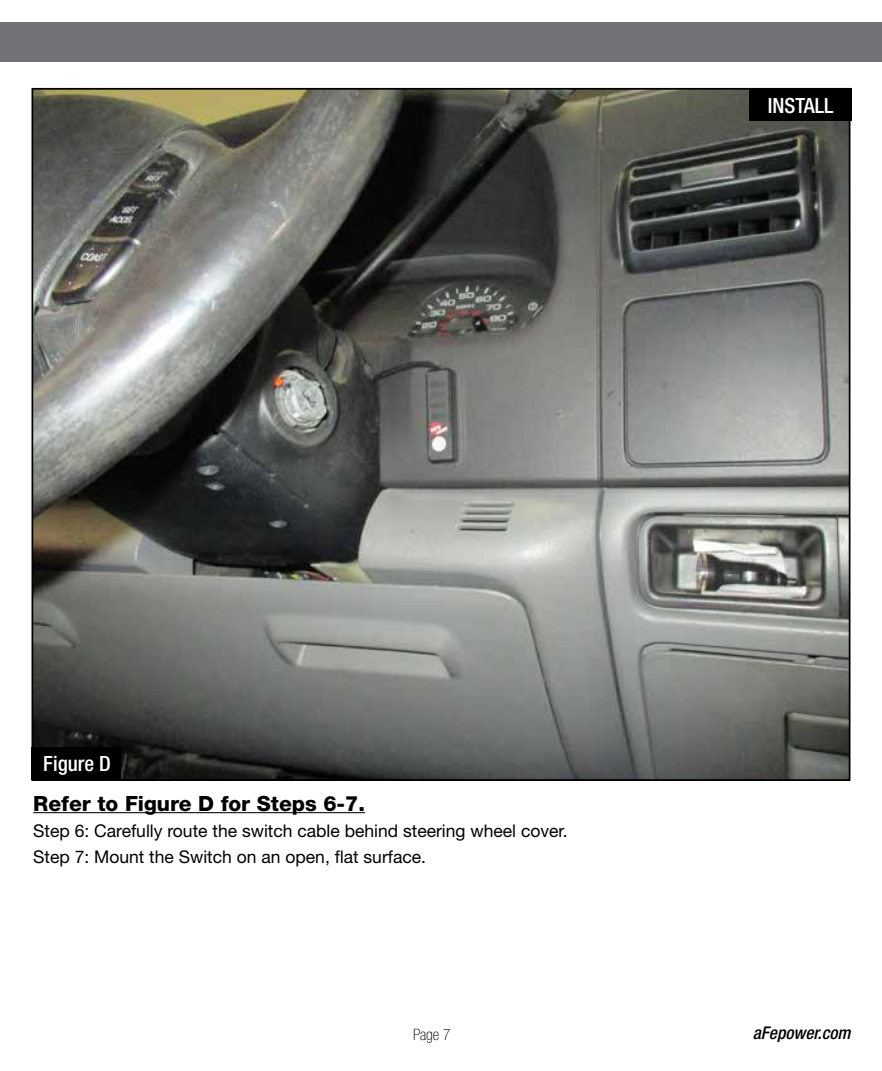
<style>
.page{position:relative;width:882px;height:1071px;background:#fff}
.page>*{position:absolute;margin:0;border:0;box-sizing:border-box;transform-origin:0 0}
.t1{font:800 21px "Helvetica Neue";color:#000}
.t2{font:500 condensed 21px "Helvetica Neue";color:#fff}
.t3{font:17.5px/26.2px "Helvetica Neue";color:#000}
.t4{font:italic 500 condensed 17.5px "Helvetica Neue";color:#000}
.t5{font:100 condensed 15.75px "Helvetica Neue";color:#000}
</style>
<div class="page">
<div style="left:0;top:23px;width:882px;height:39px;background:#717275"></div>
<img style="left:35px;top:91px;width:812px;height:687px">
<hr style="left:33px;top:812px;width:332px;height:1px;background:#000">
<div style="left:32px;top:747px;width:89px;height:33px;background:#000"></div>
<div style="left:749px;top:88px;width:103px;height:33px;background:#000"></div>
<p class="t2" style="left:768px;top:93px;width:67px">INSTALL</p>
<p class="t2" style="left:43px;top:751px;width:69px">Figure D</p>
<p class="t1" style="left:33px;top:791px;width:333px">Refer to Figure D for Steps 6-7.</p>
<p class="t3" style="left:33px;top:817px;width:536px">Step 6: Carefully route the switch cable behind steering wheel cover.<br>Step 7: Mount the Switch on an open, flat surface.</p>
<p class="t5" style="left:413px;top:1025px;width:39px">Page 7</p>
<p class="t4" style="left:753px;top:1023px;width:99px">aFepower.com</p>
</div>
